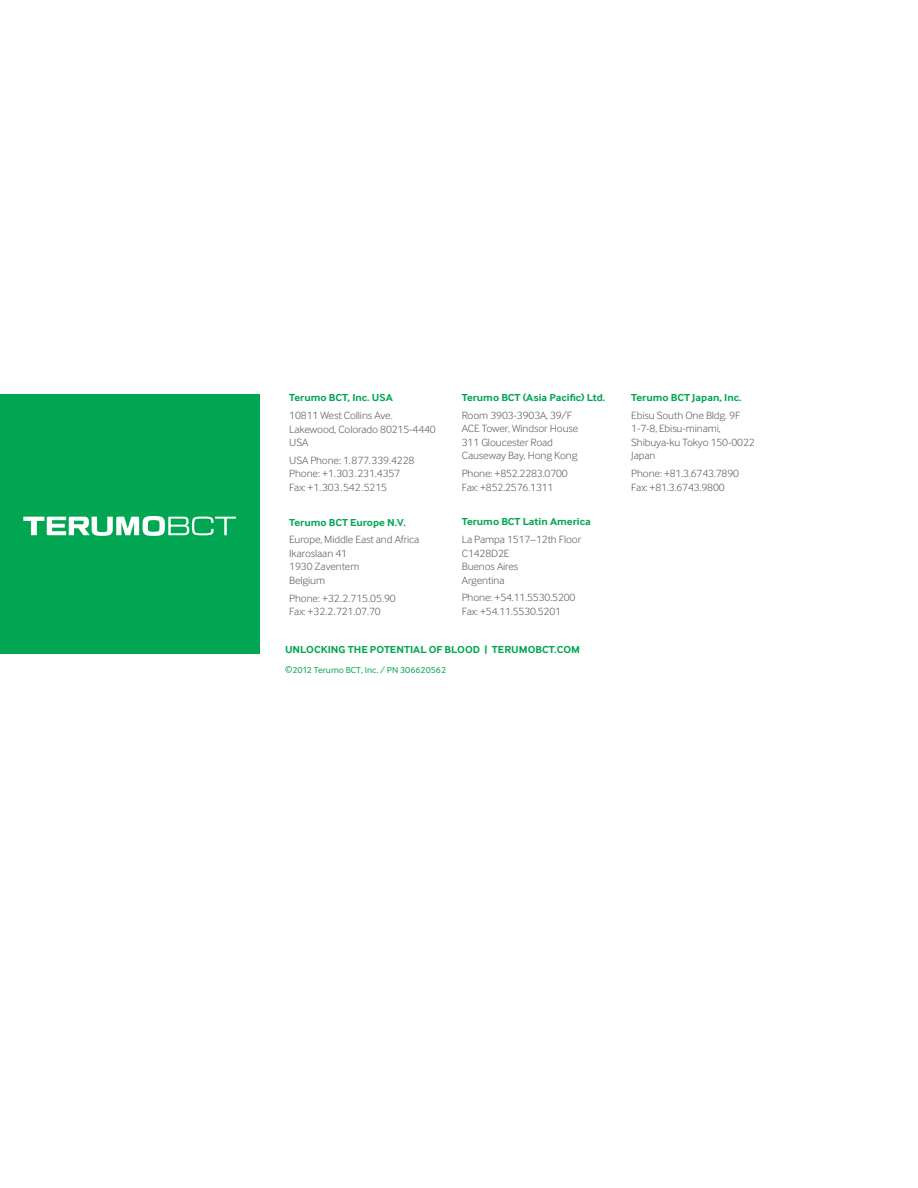
<style>
.page{position:relative;width:918px;height:1188px;background:#fff}
.page>*{position:absolute;margin:0;border:0;box-sizing:border-box;transform-origin:0 0}
.t1{font:300 10.8px/13.5px "Terumo BCT";letter-spacing:-.01em;color:#58595b}
.t2{font:700 10.5px "Terumo BCT";color:#00a651}
.t3{font:9px "Terumo BCT";color:#00a651}
</style>
<div class="page">
<div style="left:0;top:394px;width:259px;height:260px;background:#00a651"></div>
<svg style="left:23px;top:516px;width:213px;height:20px"></svg>
<p class="t2" style="left:289px;top:392px;width:105px">Terumo BCT, Inc. USA</p>
<p class="t1" style="left:289px;top:409px;width:148px">10811 West Collins Ave.<br>Lakewood, Colorado 80215-4440<br>USA</p>
<p class="t1" style="left:289px;top:454px;width:127px">USA Phone: 1.877.339.4228<br>Phone: +1.303.231.4357<br>Fax: +1.303.542.5215</p>
<p class="t2" style="left:289px;top:516px;width:118px">Terumo BCT Europe N.V.</p>
<p class="t1" style="left:289px;top:533px;width:132px">Europe, M iddle East and Africa<br>I karoslaan 41<br>1930 Zaventem<br>Belgium</p>
<p class="t1" style="left:289px;top:591px;width:108px">Phone: +32.2.715.05.90<br>Fax: +32.2.721.07.70</p>
<p class="t2" style="left:462px;top:392px;width:145px">Terumo BCT (Asia Pacific) Ltd.</p>
<p class="t1" style="left:462px;top:409px;width:112px">Room 3903-3903A, 39/F<br>ACE</p>
<p class="t1" style="left:462px;top:422px;width:118px;text-indent:20px">Tower, Windsor House<br>311 Gloucester Road<br>Causeway Bay, H ong Kong</p>
<p class="t1" style="left:462px;top:467px;width:108px">Phone: +852.2283.0700<br>Fax: +852.2576.1311</p>
<p class="t2" style="left:462px;top:516px;width:130px">Terumo BCT Latin America</p>
<p class="t1" style="left:462px;top:533px;width:121px">La Pampa 1517–12th Floor<br>C1428D2E<br>Buenos Aires<br>Argentina</p>
<p class="t1" style="left:462px;top:591px;width:115px">Phone: +54.11.5530.5200<br>Fax: +54.11.5530.5201</p>
<p class="t2" style="left:285px;top:644px;width:221px">UNLOCKING THE POTENTIAL OF BLOOD | TERUM</p>
<p class="t2" style="left:528px;top:644px;width:52px">OBCT.COM</p>
<p class="t3" style="left:285px;top:665px;width:163px">©2012 Terumo BCT, I nc. / PN 306620562</p>
<p class="t2" style="left:631px;top:392px;width:112px">Terumo BCT Japan, Inc.</p>
<p class="t1" style="left:631px;top:409px;width:125px">Ebisu South One Bldg. 9F<br>1-7-8, Ebisu-minami,<br>Shibuya-ku Tokyo 150-0022<br>Japan</p>
<p class="t1" style="left:631px;top:467px;width:109px">Phone: +81.3.6743.7890<br>Fax: +81.3.6743.9800</p>
</div>
